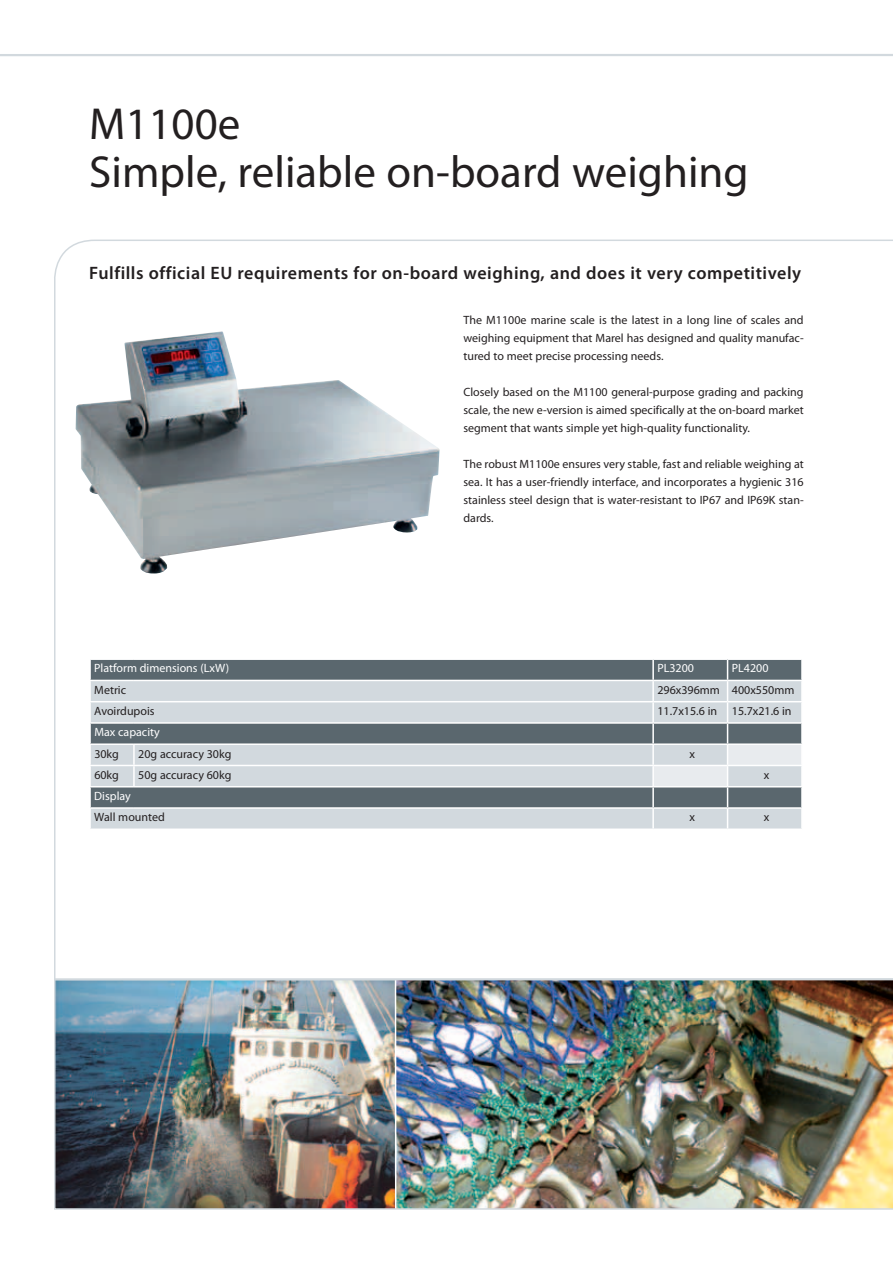
<style>
.page{position:relative;width:893px;height:1263px;background:#fff}
.page>*{position:absolute;margin:0;border:0;box-sizing:border-box;transform-origin:0 0}
.t1{font:45px/48px "Myriad Pro";color:#231f20}
.t2{font:600 18px "Myriad Pro";letter-spacing:.03em;color:#231f20}
.t3{font:12px/18px "Myriad Pro";color:#231f20;text-align:justify}
.t4{font:12px "Myriad Pro";color:#fff}
</style>
<div class="page">
<img style="left:54px;top:239px;width:839px;height:971px">
<hr style="left:0;top:54px;width:893px;height:2px;background:#d2d9de">
<div style="left:91px;top:660px;width:561px;height:20px;background:#5a676e"></div>
<svg style="left:91px;top:681px;width:561px;height:147px;background:#b1b9bf"></svg>
<hr style="left:89px;top:658px;width:45px;height:2px;background:#fff">
<hr style="left:89px;top:660px;width:2px;height:20px;background:#fff">
<hr style="left:134px;top:658px;width:519px;height:2px;background:#fff">
<hr style="left:653px;top:658px;width:75px;height:2px;background:#fff">
<hr style="left:728px;top:658px;width:75px;height:2px;background:#fff">
<hr style="left:89px;top:680px;width:45px;height:1px;background:#fff">
<hr style="left:89px;top:681px;width:2px;height:20px;background:#fff">
<hr style="left:134px;top:680px;width:519px;height:1px;background:#fff">
<hr style="left:89px;top:701px;width:45px;height:1px;background:#fff">
<hr style="left:89px;top:702px;width:2px;height:20px;background:#fff">
<hr style="left:134px;top:701px;width:519px;height:1px;background:#fff">
<hr style="left:89px;top:722px;width:45px;height:2px;background:#fff">
<svg style="left:89px;top:724px;width:2px;height:19px"></svg>
<hr style="left:134px;top:722px;width:519px;height:2px;background:#fff">
<hr style="left:89px;top:743px;width:45px;height:2px;background:#fff">
<hr style="left:89px;top:745px;width:2px;height:20px;background:#fff">
<hr style="left:134px;top:743px;width:519px;height:2px;background:#fff">
<hr style="left:133px;top:745px;width:2px;height:20px;background:#fff">
<hr style="left:89px;top:765px;width:45px;height:1px;background:#fff">
<hr style="left:89px;top:766px;width:2px;height:20px;background:#fff">
<hr style="left:134px;top:765px;width:519px;height:1px;background:#fff">
<hr style="left:133px;top:766px;width:2px;height:20px;background:#fff">
<hr style="left:89px;top:786px;width:45px;height:1px;background:#fff">
<hr style="left:89px;top:787px;width:2px;height:20px;background:#fff">
<hr style="left:134px;top:786px;width:519px;height:1px;background:#fff">
<hr style="left:89px;top:807px;width:45px;height:2px;background:#fff">
<svg style="left:89px;top:809px;width:2px;height:19px"></svg>
<hr style="left:134px;top:807px;width:519px;height:2px;background:#fff">
<svg style="left:652px;top:659px;width:151px;height:169px;background:#b0b7bc"></svg>
<hr style="left:89px;top:828px;width:45px;height:2px;background:#fff">
<hr style="left:134px;top:828px;width:519px;height:2px;background:#fff">
<hr style="left:653px;top:828px;width:75px;height:2px;background:#fff">
<hr style="left:728px;top:828px;width:75px;height:2px;background:#fff">
<hr style="left:54px;top:978px;width:839px;height:2px;background:#d2d9de">
<img style="left:76px;top:331px;width:365px;height:243px">
<h1 class="t1" style="left:89px;top:99px;width:661px">M1100e<br>Simple, reliable on-board weighing</h1>
<h2 class="t2" style="left:89px;top:262px;width:713px">Fulfills official EU requirements for on-board weighing, and does it very competitively</h2>
<p class="t3" style="left:463px;top:311px;width:342px">The M1100e marine scale is the latest in a long line of scales and weighing equipment that Marel has designed and quality manufac&shy;tured to meet precise processing needs.</p>
<p class="t3" style="left:463px;top:383px;width:342px">Closely based on the M1100 general-purpose grading and packing scale, the new e-version is aimed specifically at the on-board market segment that wants simple yet high-quality functionality.</p>
<p class="t3" style="left:463px;top:455px;width:342px">The robust M1100e ensures very stable, fast and reliable weighing at sea. It has a user-friendly interface, and incorporates a hygienic 316 stainless steel design that is water-resistant to IP67 and IP69K stan&shy;dards.</p>
<p class="t4" style="left:94px;top:661px;width:137px">Platform dimensions (LxW)</p>
<p class="t4" style="left:657px;top:661px;width:38px">PL3200</p>
<p class="t4" style="left:732px;top:661px;width:38px">PL4200</p>
<p class="t3" style="left:94px;top:680px;width:33px">Metric</p>
<p class="t3" style="left:657px;top:680px;width:138px">296x396mm 400x550mm</p>
<p class="t3" style="left:94px;top:702px;width:62px">Avoirdupois</p>
<p class="t3" style="left:657px;top:702px;width:136px">11.7x15.6 in 15.7x21.6 in</p>
<p class="t4" style="left:94px;top:725px;width:67px">Max capacity</p>
<p class="t3" style="left:94px;top:744px;width:26px">30kg</p>
<p class="t3" style="left:138px;top:744px;width:95px">20g accuracy 30kg</p>
<p class="t3" style="left:689px;top:744px;width:7px">x</p>
<p class="t3" style="left:94px;top:765px;width:26px">60kg</p>
<p class="t3" style="left:138px;top:765px;width:95px">50g accuracy 60kg</p>
<p class="t3" style="left:764px;top:765px;width:7px">x</p>
<p class="t4" style="left:94px;top:789px;width:38px">Display</p>
<p class="t3" style="left:94px;top:808px;width:72px">Wall mounted</p>
<p class="t3" style="left:689px;top:808px;width:7px">x</p>
<p class="t3" style="left:764px;top:808px;width:7px">x</p>
</div>
